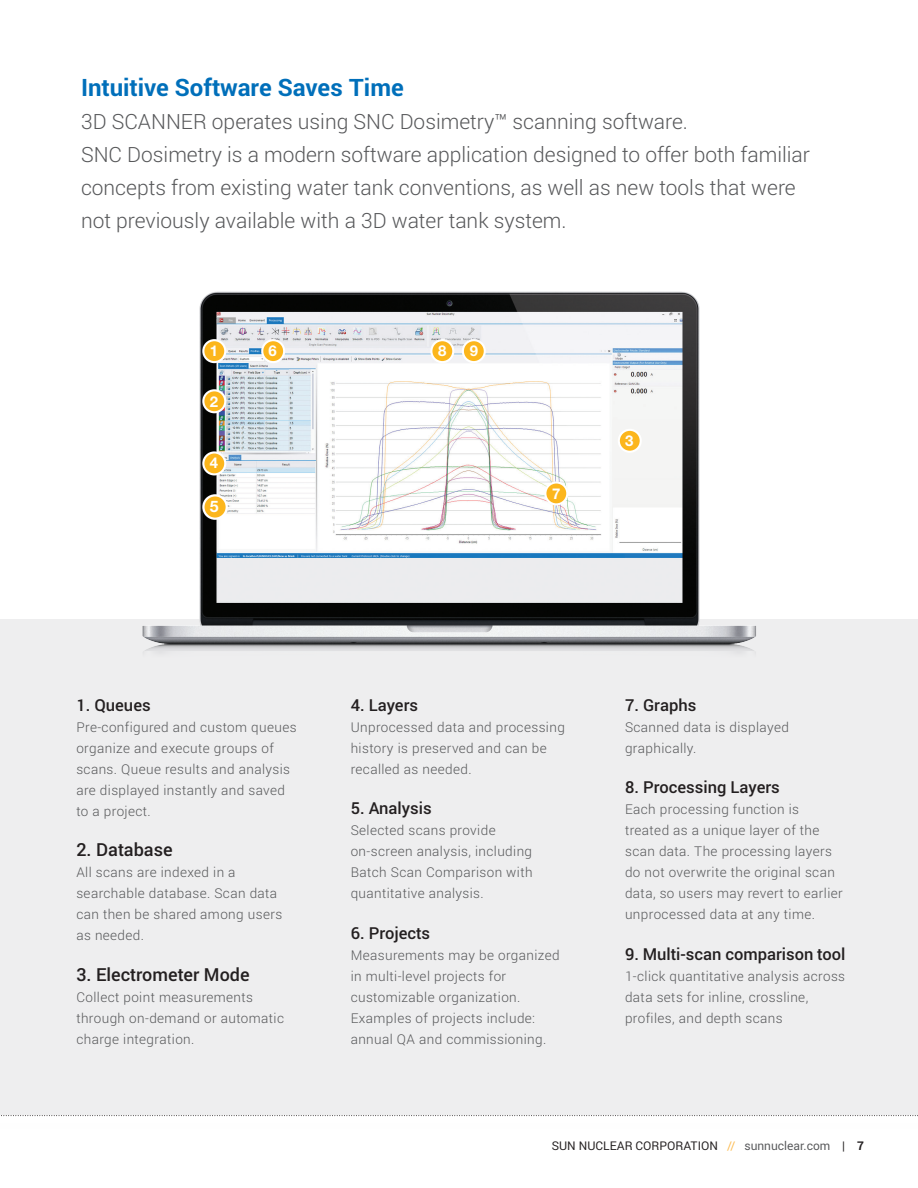
<style>
.page{position:relative;width:918px;height:1188px;background:#fff}
.page>*{position:absolute;margin:0;border:0;box-sizing:border-box;transform-origin:0 0}
.Top_Page_Header{font:700 24px "Roboto";color:#006fba}
.Top_Page_Subhead{font:300 21px/33px "Roboto";color:#57585a}
.Copy_Subhead{font:500 18px "Roboto";color:#231f20}
.Copy_Subhead-2{font:500 16.5px "Roboto";color:#231f20}
.t1{font:700 15.9px "Helvetica Neue LT Pro";color:#fff}
.t2{font:700 15px "Helvetica Neue LT Pro";color:#fff}
.Body_Copy{font:300 13.5px/21px "Roboto";letter-spacing:.03em;color:#57585a}
.t3{font:12px "Roboto";color:#231f20}
.s1{color:#fcb94b}
.s2{color:#57585a}
.s3{font-weight:700}
</style>
<div class="page">
<div style="left:0;top:619px;width:918px;height:529px;background:#eeeeef"></div>
<div style="left:0;top:1115px;width:918px;height:73px;background:#fff"></div>
<svg style="left:1px;top:1115px;width:917px;height:1px"></svg>
<img style="left:142px;top:291px;width:614px;height:362px">
<div style="left:203px;top:340px;width:22px;height:22px;background:#fcb61c;border-radius:50%"></div>
<div style="left:202px;top:339px;width:24px;height:24px;border:2px solid #fff;border-radius:50%"></div>
<div style="left:203px;top:390px;width:22px;height:22px;background:#fcb61c;border-radius:50%"></div>
<div style="left:202px;top:389px;width:24px;height:24px;border:2px solid #fff;border-radius:50%"></div>
<div style="left:203px;top:452px;width:22px;height:22px;background:#fcb61c;border-radius:50%"></div>
<div style="left:202px;top:451px;width:24px;height:24px;border:2px solid #fff;border-radius:50%"></div>
<div style="left:619px;top:430px;width:22px;height:22px;background:#fcb61c;border-radius:50%"></div>
<div style="left:618px;top:429px;width:24px;height:24px;border:2px solid #fff;border-radius:50%"></div>
<div style="left:262px;top:340px;width:22px;height:22px;background:#fcb61c;border-radius:50%"></div>
<div style="left:261px;top:339px;width:24px;height:24px;border:2px solid #fff;border-radius:50%"></div>
<div style="left:203px;top:495px;width:24px;height:24px;background:#fcb61c;border-radius:50%"></div>
<div style="left:202px;top:494px;width:26px;height:26px;border:2px solid #fff;border-radius:50%"></div>
<div style="left:545px;top:482px;width:22px;height:22px;background:#fcb61c;border-radius:50%"></div>
<div style="left:544px;top:481px;width:24px;height:24px;border:2px solid #fff;border-radius:50%"></div>
<div style="left:431px;top:340px;width:22px;height:22px;background:#fcb61c;border-radius:50%"></div>
<div style="left:430px;top:339px;width:24px;height:24px;border:2px solid #fff;border-radius:50%"></div>
<div style="left:463px;top:340px;width:22px;height:22px;background:#fcb61c;border-radius:50%"></div>
<div style="left:462px;top:339px;width:24px;height:24px;border:2px solid #fff;border-radius:50%"></div>
<p class="Top_Page_Header" style="left:81px;top:71px;width:324px">Intuitive Software Saves Time</p>
<p class="Top_Page_Subhead" style="left:81px;top:104px;width:731px">3D SCANNER operates using SNC Dosimetry™ scanning software.<br>SNC Dosimetry is a modern software application designed to offer both familiar concepts from existing water tank conventions, as well as new tools that were not previously available with a 3D water tank system.</p>
<p class="t2" style="left:210px;top:342px;width:10px">1</p>
<p class="t2" style="left:210px;top:392px;width:10px">2</p>
<p class="t2" style="left:210px;top:454px;width:10px">4</p>
<p class="t1" style="left:210px;top:497px;width:10px">5</p>
<p class="t2" style="left:269px;top:341px;width:10px">6</p>
<p class="t2" style="left:438px;top:342px;width:10px">8</p>
<p class="t2" style="left:470px;top:342px;width:10px">9</p>
<p class="t2" style="left:552px;top:484px;width:10px">7</p>
<p class="t2" style="left:625px;top:431px;width:10px">3</p>
<p class="Copy_Subhead-2" style="left:76px;top:693px;width:76px">1. Queues</p>
<p class="Body_Copy" style="left:76px;top:716px;width:222px">Pre-configured and custom queues organize and execute groups of scans. Queue results and analysis are displayed instantly and saved to a project.</p>
<p class="Copy_Subhead" style="left:76px;top:837px;width:98px">2. Database</p>
<p class="Body_Copy" style="left:76px;top:861px;width:207px">All scans are indexed in a searchable database. Scan data can then be shared among users as needed.</p>
<p class="Copy_Subhead" style="left:76px;top:962px;width:175px">3. Electrometer Mode</p>
<p class="Body_Copy" style="left:76px;top:986px;width:209px">Collect point measurements through on-demand or automatic charge integration.</p>
<p class="Copy_Subhead-2" style="left:351px;top:693px;width:69px">4. Layers</p>
<p class="Body_Copy" style="left:351px;top:716px;width:216px">Unprocessed data and processing history is preserved and can be recalled as needed.</p>
<p class="Copy_Subhead-2" style="left:351px;top:797px;width:82px">5. Analysis</p>
<p class="Body_Copy" style="left:351px;top:819px;width:183px">Selected scans provide on-screen analysis, including<br>Batch Scan Comparison with quantitative analysis.</p>
<p class="Copy_Subhead-2" style="left:351px;top:921px;width:81px">6. Projects</p>
<p class="Body_Copy" style="left:351px;top:944px;width:211px">Measurements may be organized in multi-level projects for customizable organization.<br>Examples of projects include: annual QA and commissioning.</p>
<p class="Copy_Subhead-2" style="left:625px;top:693px;width:73px">7. Graphs</p>
<p class="Body_Copy" style="left:625px;top:716px;width:165px">Scanned data is displayed graphically.</p>
<p class="Copy_Subhead-2" style="left:625px;top:776px;width:156px">8. Processing Layers</p>
<p class="Body_Copy" style="left:625px;top:798px;width:219px">Each processing function is treated as a unique layer of the scan data. The processing layers do not overwrite the original scan data, so users may revert to earlier unprocessed data at any time.</p>
<p class="Copy_Subhead-2" style="left:625px;top:942px;width:222px">9. Multi-scan comparison tool</p>
<p class="Body_Copy" style="left:625px;top:965px;width:222px">1-click quantitative analysis across data sets for inline, crossline, profiles, and depth scans</p>
<p class="t3" style="left:552px;top:1137px;width:314px">SUN NUCLEAR CORPORATION <span class="s1">//</span> <span class="s2">sunnuclear.com</span> | <span class="s3">7</span></p>
</div>
